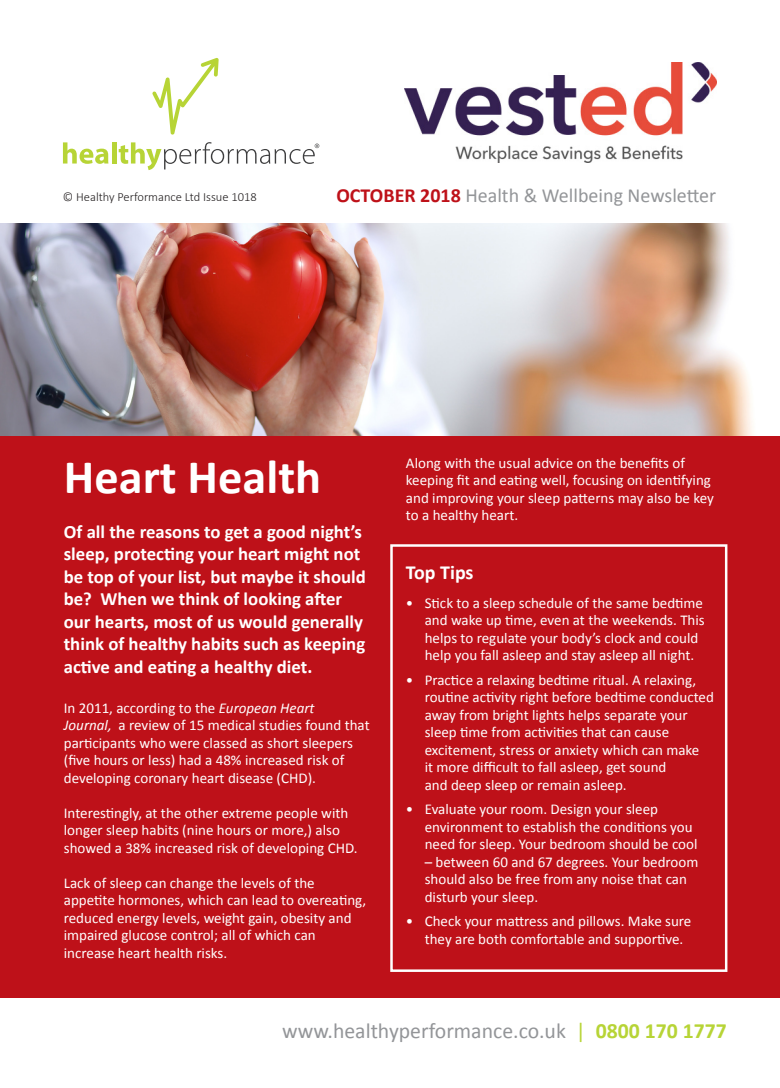
<style>
.page{position:relative;width:780px;height:1088px;background:#fff}
.page>*{position:absolute;margin:0;border:0;box-sizing:border-box;transform-origin:0 0}
.t1{font:700 48.38px "Calibri";color:#fff}
.t2{font:21.75px "Calibri";color:#939598}
.t3{font:20px "Calibri";color:#939598}
.t4{font:700 20px "Calibri";color:#fff}
.t5{font:700 18.75px/22.5px "Calibri";color:#fff}
.t6{font:15px/17.5px "Calibri";color:#fff}
.t7{font:300 12.5px "Calibri";color:#231f20}
.s1{font-weight:700;color:#be1119}
.s2{font-style:italic}
.s3{color:#b7d436}
.s4{font-weight:700;color:#b7d436}
</style>
<div class="page">
<div style="left:0;top:436px;width:780px;height:561px;background:#be1119"></div>
<svg style="left:152px;top:58px;width:66px;height:77px"></svg>
<svg style="left:63px;top:142px;width:45px;height:22px"></svg>
<hr style="left:112px;top:142px;width:4px;height:22px;background:#b7d436">
<svg style="left:119px;top:142px;width:200px;height:28px"></svg>
<img style="left:1px;top:224px;width:752px;height:212px">
<div style="left:390px;top:544px;width:337px;height:428px;border:2px solid #fff"></div>
<img style="left:404px;top:63px;width:312px;height:99px">
<p class="t7" style="left:63px;top:189px;width:195px">© Healthy Performance Ltd Issue 1018</p>
<p class="t3" style="left:336px;top:183px;width:381px"><span class="s1">OCTOBER 2018</span> Health &amp; Wellbeing Newsletter</p>
<p class="t1" style="left:64px;top:446px;width:259px">Heart Health</p>
<p class="t5" style="left:64px;top:520px;width:303px">Of all the reasons to get a good night’s sleep, protecting your heart might not be top of your list, but maybe it should be? When we think of looking after our hearts, most of us would generally think of healthy habits such as keeping active and eating a healthy diet.</p>
<p class="t6" style="left:64px;top:699px;width:307px">In 2011, according to the <span class="s2">European Heart<br>Journal,</span> a review of 15 medical studies found that participants who were classed as short sleepers (five hours or less) had a 48% increased risk of developing coronary heart disease (CHD).</p>
<p class="t6" style="left:64px;top:804px;width:295px">Interestingly, at the other extreme people with longer sleep habits (nine hours or more,) also showed a 38% increased risk of developing CHD.</p>
<p class="t6" style="left:64px;top:874px;width:304px">Lack of sleep can change the levels of the appetite hormones, which can lead to overeating, reduced energy levels, weight gain, obesity and impaired glucose control; all of which can increase heart health risks.</p>
<p class="t6" style="left:406px;top:454px;width:309px">Along with the usual advice on the benefits of keeping fit and eating well, focusing on identifying and improving your sleep patterns may also be key to a healthy heart.</p>
<p class="t4" style="left:406px;top:560px;width:69px">Top Tips</p>
<p class="t6" style="left:424px;top:594px;width:281px;text-indent:-19px">• Stick to a sleep schedule of the same bedtime and wake up time, even at the weekends. This helps to regulate your body’s clock and could help you fall asleep and stay asleep all night.</p>
<p class="t6" style="left:424px;top:671px;width:291px;text-indent:-19px">• Practice a relaxing bedtime ritual. A relaxing, routine activity right before bedtime conducted away from bright lights helps separate your sleep time from activities that can cause excitement, stress or anxiety which can make<br>it more difficult to fall asleep, get sound<br>and deep sleep or remain asleep.</p>
<p class="t6" style="left:424px;top:800px;width:274px;text-indent:-19px">• Evaluate your room. Design your sleep environment to establish the conditions you need for sleep. Your bedroom should be cool</p>
<p class="t6" style="left:424px;top:853px;width:275px">– between 60 and 67 degrees. Your bedroom should also be free from any noise that can disturb your sleep.</p>
<p class="t6" style="left:424px;top:912px;width:268px;text-indent:-19px">• Check your mattress and pillows. Make sure they are both comfortable and supportive.</p>
<p class="t2" style="left:282px;top:1017px;width:446px">www.healthyperformance.co.uk <span class="s3">|</span> <span class="s4">0800 170 1777</span></p>
</div>
